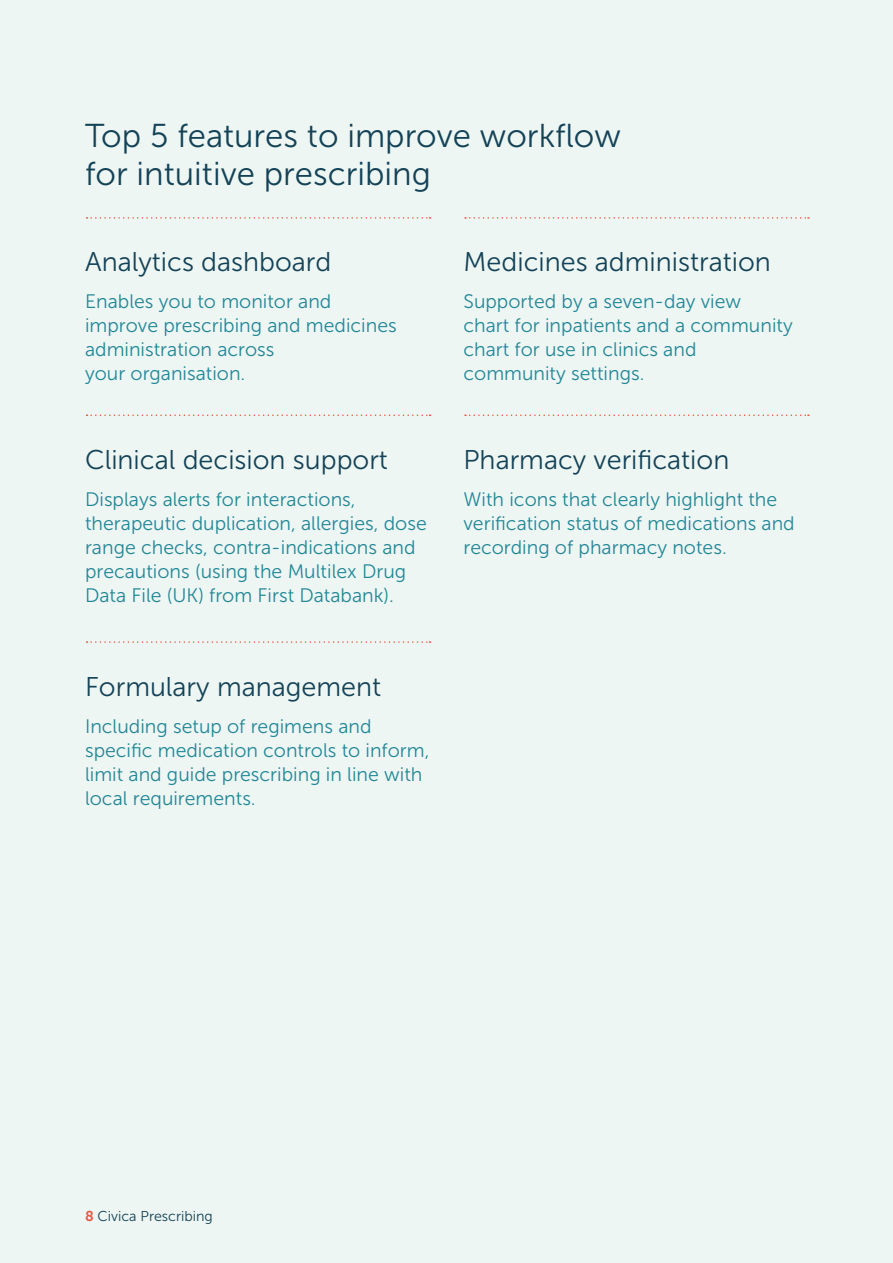
<style>
.page{position:relative;width:893px;height:1263px;background:#edf6f2}
.page>*{position:absolute;margin:0;border:0;box-sizing:border-box;transform-origin:0 0}
.t1{font:33px/37.5px "Museo Sans 300";color:#144257}
.t2{font:27px "Museo Sans 300";color:#144257}
.t3{font:19.5px/24px "Museo Sans 300";color:#238798}
.t4{font:14.25px "Museo Sans 300";color:#144257}
.s1{font-family:"Museo Sans 700";color:#eb5845}
</style>
<div class="page">
<svg style="left:87px;top:217px;width:343px;height:2px"></svg>
<svg style="left:465px;top:217px;width:344px;height:2px"></svg>
<svg style="left:87px;top:414px;width:343px;height:2px"></svg>
<svg style="left:465px;top:414px;width:344px;height:2px"></svg>
<svg style="left:87px;top:641px;width:343px;height:2px"></svg>
<h1 class="t1" style="left:85px;top:117px;width:537px">Top 5 features to improve workflow for intuitive prescribing</h1>
<h2 class="t2" style="left:85px;top:247px;width:248px">Analytics dashboard</h2>
<p class="t3" style="left:85px;top:289px;width:313px">Enables you to monitor and improve prescribing and medicines administration across<br>your organisation.</p>
<h2 class="t2" style="left:85px;top:445px;width:304px">Clinical decision support</h2>
<p class="t3" style="left:85px;top:487px;width:343px">Displays alerts for interactions, therapeutic duplication, allergies, dose range checks, contra-indications and precautions (using the Multilex Drug Data File (UK) from First Databank).</p>
<h2 class="t2" style="left:85px;top:672px;width:298px">Formulary management</h2>
<p class="t3" style="left:85px;top:714px;width:346px">Including setup of regimens and specific medication controls to inform, limit and guide prescribing in line with local requirements.</p>
<h2 class="t2" style="left:463px;top:247px;width:309px">Medicines administration</h2>
<p class="t3" style="left:463px;top:289px;width:331px">Supported by a seven-day view<br>chart for inpatients and a community chart for use in clinics and community settings.</p>
<h2 class="t2" style="left:463px;top:445px;width:267px">Pharmacy verification</h2>
<p class="t3" style="left:463px;top:487px;width:333px">With icons that clearly highlight the verification status of medications and recording of pharmacy notes.</p>
<p class="t4" style="left:85px;top:1208px;width:129px"><span class="s1">8</span> Civica Prescribing</p>
</div>
